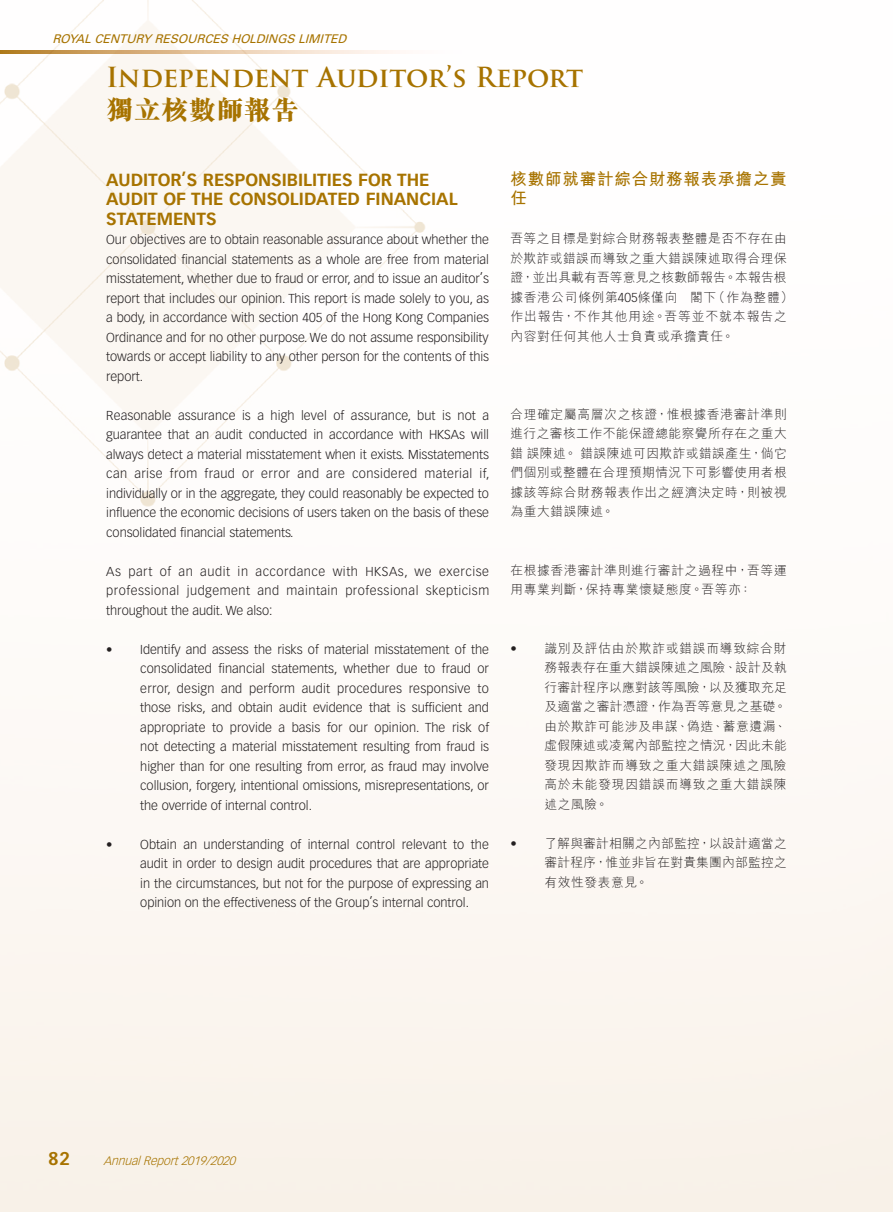
<style>
.page{position:relative;width:893px;height:1212px;background:#fff}
.page>*{position:absolute;margin:0;border:0;box-sizing:border-box;transform-origin:0 0}
.t1{font:700 27px "Trajan Pro";letter-spacing:-.01em;color:#a77300}
.t2{font:800 27px "M Sung HK";letter-spacing:.02em;color:#a77300}
.t3{font:700 18px "Vectora LT Std";color:#a77300}
.Heading_1{font:700 17.25px/19.5px "Vectora LT Std";color:#a77300}
.C_Heading_1{font:700 16.5px/19.5px "M Hei HK";letter-spacing:.05em;color:#a77300}
.Body_Text{font:300 12.75px/19.5px "Vectora LT Std";letter-spacing:-.005em;color:#231f20;text-align:justify}
.Body_Text-2{font:300 12.75px/19.5px "M Hei HK";letter-spacing:.045em;color:#231f20;text-align:justify}
.t4{font:italic 12px "Univers LT Std";color:#a77300}
.t5{font:italic 300 12px "Vectora LT Std";color:#a77300}
.s1{font-family:"Vectora LT Std"}
</style>
<div class="page">
<img style="left:0;top:0;width:893px;height:1212px">
<svg style="left:0;top:51px;width:467px;height:3px"></svg>
<p class="t4" style="left:52px;top:31px;width:299px">ROYALCENTURY RESOURCES HOLDINGS LIMITED</p>
<h1 class="t1" style="left:106px;top:61px;width:478px">Independent Auditor’s Report</h1>
<h1 class="t2" style="left:106px;top:97px;width:194px">獨立核數師報告</h1>
<p class="Heading_1" style="left:106px;top:170px;width:353px">AUDITOR’S RESPONSIBILITIES FOR THE<br>AUDIT OF THE CONSOLIDATED FINANCIAL<br>STATEMENTS</p>
<p class="Body_Text" style="left:106px;top:230px;width:384px">Our objectives are to obtain reasonable assurance about whether the consolidated financial statements as a whole are free from material misstatement, whether due to fraud or error, and to issue an auditor’s report that includes our opinion. This report is made solely to you, as a body, in accordance with section 405 of the Hong Kong Companies Ordinance and for no other purpose. We do not assume responsibility towards or accept liability to any other person for the contents of this report.</p>
<p class="Body_Text" style="left:106px;top:405px;width:385px">Reasonable assurance is a high level of assurance, but is not a guarantee that an audit conducted in accordance with HKSAs will always detect a material misstatement when it exists. Misstatements can arise from fraud or error and are considered material if, individually or in the aggregate, they could reasonably be expected to influence the economic decisions of users taken on the basis of these consolidated financial statements.</p>
<p class="Body_Text" style="left:106px;top:561px;width:384px">As part of an audit in accordance with HKSAs, we exercise professional judgement and maintain professional skepticism throughout the audit. We also:</p>
<p class="Body_Text" style="left:140px;top:639px;width:350px;text-indent:-34px">• Identify and assess the risks of material misstatement of the consolidated financial statements, whether due to fraud or error, design and perform audit procedures responsive to those risks, and obtain audit evidence that is sufficient and appropriate to provide a basis for our opinion. The risk of not detecting a material misstatement resulting from fraud is higher than for one resulting from error, as fraud may involve collusion, forgery, intentional omissions, misrepresentations, or the override of internal control.</p>
<p class="Body_Text" style="left:140px;top:834px;width:350px;text-indent:-34px">• Obtain an understanding of internal control relevant to the audit in order to design audit procedures that are appropriate in the circumstances, but not for the purpose of expressing an opinion on the effectiveness of the Group’s internal control.</p>
<p class="C_Heading_1" style="left:510px;top:168px;width:278px">核數師就審計綜合財務報表承擔之責任</p>
<p class="Body_Text-2" style="left:510px;top:229px;width:284px;text-align:left">吾等之目標是對綜合財務報表整體是否不存在由於欺詐或錯誤而導致之重大錯誤陳述取得合理保證，並出具載有吾等意見之核數師報告。本報告根據香港公司條例第<span class="s1">405</span>條僅向 閣下（作為整體）作出報告，不作其他用途。吾等並不就本報告之內容對任何其他人士負責或承擔責任。</p>
<p class="Body_Text-2" style="left:510px;top:404px;width:278px">合理確定屬高層次之核證，惟根據香港審計準則進行之審核工作不能保證總能察覺所存在之重大錯誤陳述。錯誤陳述可因欺詐或錯誤產生，倘它們個別或整體在合理預期情況下可影響使用者根據該等綜合財務報表作出之經濟決定時，則被視為重大錯誤陳述。</p>
<p class="Body_Text-2" style="left:510px;top:560px;width:278px">在根據香港審計準則進行審計之過程中，吾等運用專業判斷，保持專業懷疑態度。吾等亦：</p>
<p class="Body_Text-2" style="left:544px;top:638px;width:244px;text-indent:-34px"><span class="s1">•</span> 識別及評估由於欺詐或錯誤而導致綜合財務報表存在重大錯誤陳述之風險、設計及執行審計程序以應對該等風險，以及獲取充足及適當之審計憑證，作為吾等意見之基礎。由於欺詐可能涉及串謀、偽造、蓄意遺漏、虛假陳述或凌駕內部監控之情況，因此未能發現因欺詐而導致之重大錯誤陳述之風險高於未能發現因錯誤而導致之重大錯誤陳述之風險。</p>
<p class="Body_Text-2" style="left:544px;top:833px;width:244px;text-indent:-34px"><span class="s1">•</span> 了解與審計相關之內部監控，以設計適當之審計程序，惟並非旨在對貴集團內部監控之有效性發表意見。</p>
<h2 class="t3" style="left:48px;top:1148px;width:23px">82</h2>
<p class="t5" style="left:103px;top:1154px;width:137px">AnnualReport2019/2020</p>
</div>
